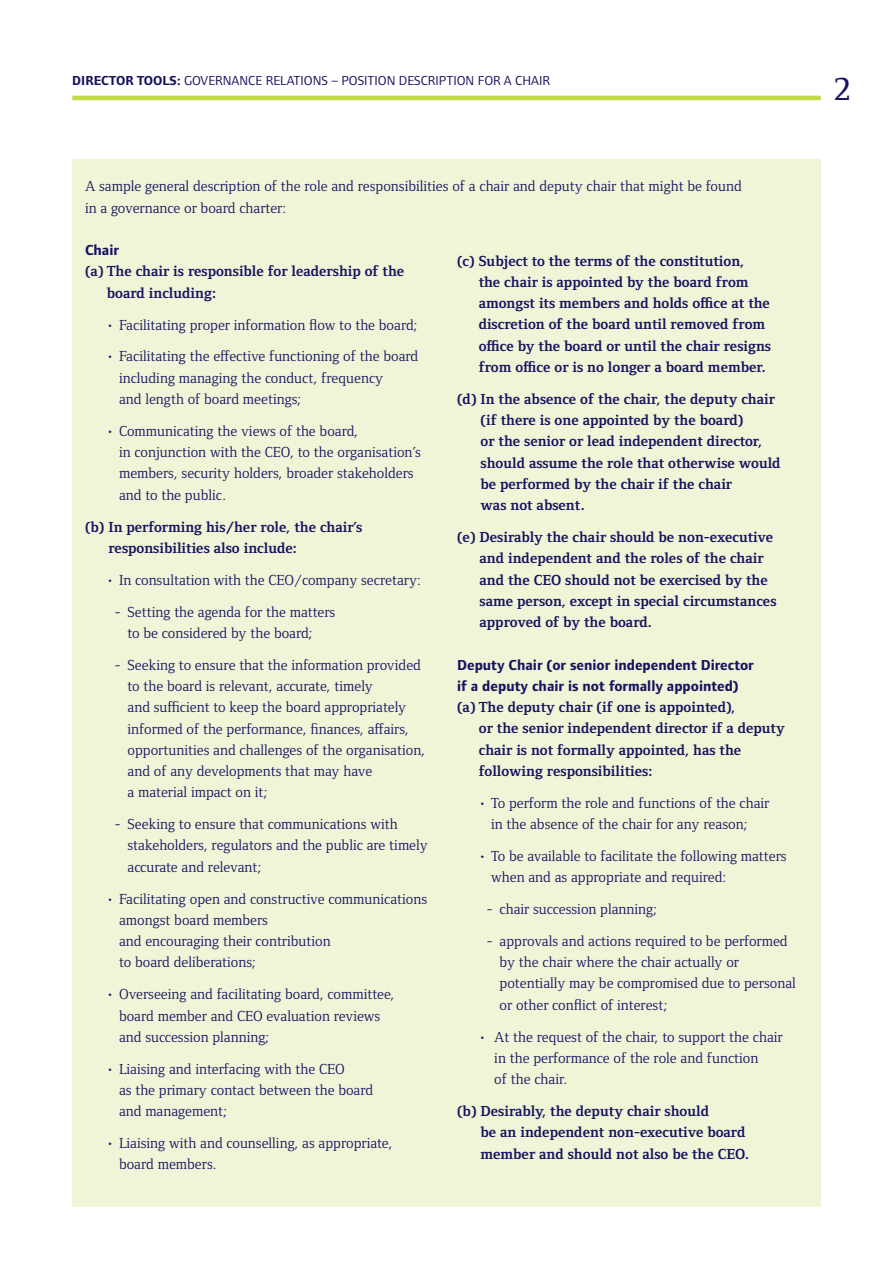
<style>
.page{position:relative;width:893px;height:1263px;background:#fff}
.page>*{position:absolute;margin:0;border:0;box-sizing:border-box;transform-origin:0 0}
.t1{font:500 33px "Foundry Form Serif";color:#16135f}
.t2{font:15px/21.3px "Foundry Form Serif";color:#16135f}
.t3{font:700 15px/21.3px "Foundry Form Serif";color:#16135f}
.t4{font:700 15px/21.3px "Foundry Form Sans";color:#16135f}
.t5{font:13.5px "Foundry Form Sans";color:#16135f}
.s1{font-weight:700}
.s2{font-family:"Foundry Form Sans"}
</style>
<div class="page">
<hr style="left:72px;top:96px;width:749px;height:4px;background:#c3d941">
<div style="left:72px;top:159px;width:749px;height:1047px;background:#f0f5d8"></div>
<p class="t5" style="left:72px;top:73px;width:479px"><span class="s1">DIRECTOR TOOLS:</span> GOVERNANCE RELATIONS – POSITION DESCRIPTION FOR A CHAIR</p>
<h1 class="t1" style="left:833px;top:71px;width:19px">2</h1>
<p class="t2" style="left:85px;top:176px;width:658px">A sample general description of the role and responsibilities of a chair and deputy chair that might be found in a governance or board charter:</p>
<p class="t4" style="left:85px;top:240px;width:35px">Chair</p>
<p class="t3" style="left:107px;top:261px;width:299px;text-indent:-22px">(a) The chair is responsible for leadership of the board including:</p>
<p class="t2" style="left:106px;top:314px;width:313px">• Facilitating proper information flow to the board;</p>
<p class="t2" style="left:119px;top:346px;width:301px;text-indent:-13px">• Facilitating the effective functioning of the board including managing the conduct, frequency<br>and length of board meetings;</p>
<p class="t2" style="left:119px;top:420px;width:303px;text-indent:-13px">• Communicating the views of the board,<br>in conjunction with the CEO, to the organisation’s members, security holders, broader stakeholders and to the public.</p>
<p class="t3" style="left:108px;top:516px;width:256px;text-indent:-23px">(b) In performing his/her role, the chair’s responsibilities also include:</p>
<p class="t2" style="left:106px;top:569px;width:316px">• In consultation with the CEO/company secretary:</p>
<p class="t2" style="left:128px;top:601px;width:209px;text-indent:-13px"><span class="s2">-</span> Setting the agenda for the matters to be considered by the board;</p>
<p class="t2" style="left:128px;top:654px;width:299px;text-indent:-13px"><span class="s2">-</span> Seeking to ensure that the information provided to the board is relevant, accurate, timely<br>and sufficient to keep the board appropriately informed of the performance, finances, affairs, opportunities and challenges of the organisation, and of any developments that may have<br>a material impact on it;</p>
<p class="t2" style="left:128px;top:813px;width:302px;text-indent:-13px"><span class="s2">-</span> Seeking to ensure that communications with stakeholders, regulators and the public are timely accurate and relevant;</p>
<p class="t2" style="left:119px;top:888px;width:310px;text-indent:-13px">• Facilitating open and constructive communications amongst board members<br>and encouraging their contribution<br>to board deliberations;</p>
<p class="t2" style="left:119px;top:983px;width:277px;text-indent:-13px">• Overseeing and facilitating board, committee, board member and CEO evaluation reviews and succession planning;</p>
<p class="t2" style="left:119px;top:1058px;width:256px;text-indent:-13px">• Liaising and interfacing with the CEO<br>as the primary contact between the board and management;</p>
<p class="t2" style="left:119px;top:1132px;width:275px;text-indent:-13px">• Liaising with and counselling, as appropriate, board members.</p>
<p class="t3" style="left:479px;top:250px;width:294px;text-indent:-22px">(c) Subject to the terms of the constitution,<br>the chair is appointed by the board from amongst its members and holds office at the discretion of the board until removed from office by the board or until the chair resigns from office or is no longer a board member.</p>
<p class="t3" style="left:480px;top:388px;width:302px;text-indent:-23px">(d) In the absence of the chair, the deputy chair (if there is one appointed by the board)<br>or the senior or lead independent director, should assume the role that otherwise would be performed by the chair if the chair<br>was not absent.</p>
<p class="t3" style="left:479px;top:526px;width:298px;text-indent:-22px">(e) Desirably the chair should be non-executive and independent and the roles of the chair and the CEO should not be exercised by the same person, except in special circumstances approved of by the board.</p>
<p class="t4" style="left:457px;top:654px;width:298px">Deputy Chair (or senior independent Director if a deputy chair is not formally appointed)</p>
<p class="t3" style="left:479px;top:696px;width:308px;text-indent:-22px">(a) The deputy chair (if one is appointed),<br>or the senior independent director if a deputy chair is not formally appointed, has the following responsibilities:</p>
<p class="t2" style="left:491px;top:792px;width:280px;text-indent:-13px">• To perform the role and functions of the chair in the absence of the chair for any reason;</p>
<p class="t2" style="left:491px;top:845px;width:297px;text-indent:-13px">• To be available to facilitate the following matters when and as appropriate and required:</p>
<p class="t2" style="left:487px;top:898px;width:172px"><span class="s2">-</span> chair succession planning;</p>
<p class="t2" style="left:500px;top:930px;width:298px;text-indent:-13px"><span class="s2">-</span> approvals and actions required to be performed by the chair where the chair actually or potentially may be compromised due to personal or other conflict of interest;</p>
<p class="t2" style="left:494px;top:1026px;width:290px;text-indent:-16px">• At the request of the chair, to support the chair in the performance of the role and function<br>of the chair.</p>
<p class="t3" style="left:480px;top:1100px;width:270px;text-indent:-23px">(b) Desirably, the deputy chair should<br>be an independent non-executive board member and should not also be the CEO.</p>
</div>
